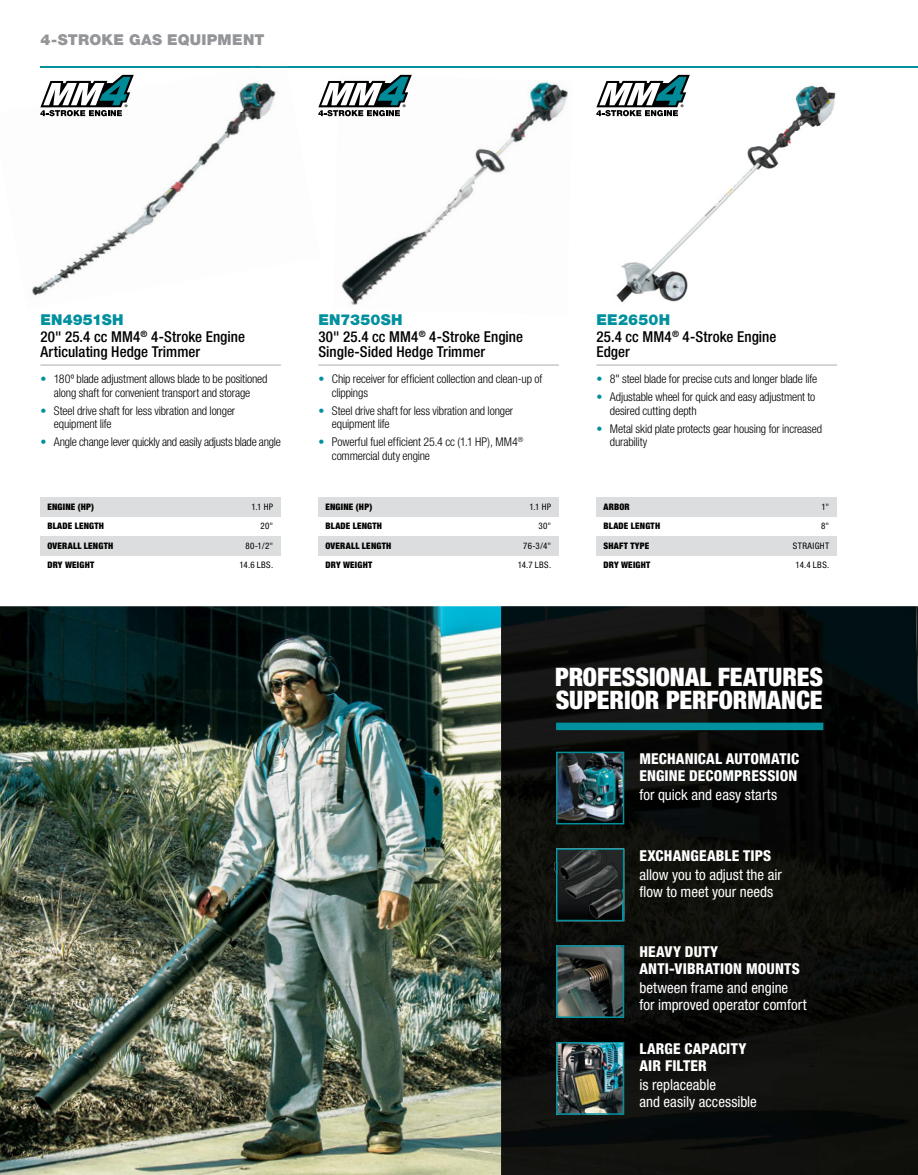
<style>
.page{position:relative;width:918px;height:1175px;background:#fff}
.page>*{position:absolute;margin:0;border:0;box-sizing:border-box;transform-origin:0 0}
.t1{font:900 condensed 25.5px/22.5px "Helvetica Neue";letter-spacing:-.005em;color:#fff}
.t2{font:500 condensed 15px/17.1px "Helvetica Neue";letter-spacing:.005em;color:#000}
.t3{font:condensed 15px/16.5px "Helvetica Neue";color:#fff}
.t4{font:800 condensed 15px/16.5px "Helvetica Neue";letter-spacing:.01em;color:#fff}
.t5{font:900 15px "Helvetica Neue";letter-spacing:.015em;color:#939598}
.t6{font:300 condensed 12px/13.5px "Helvetica Neue";letter-spacing:-.015em;color:#000}
.t7{font:900 condensed 9px "Helvetica Neue";letter-spacing:.02em;color:#000}
.t8{font:condensed 9px "Helvetica Neue";letter-spacing:.035em;color:#000}
.s1{font-weight:900;font-stretch:normal;color:#00909e}
.s2{color:#00909e}
</style>
<div class="page">
<img style="left:0;top:606px;width:501px;height:568px">
<img style="left:501px;top:606px;width:309px;height:308px">
<img style="left:810px;top:606px;width:108px;height:568px">
<img style="left:501px;top:914px;width:320px;height:260px">
<hr style="left:40px;top:66px;width:878px;height:2px;background:#00909e">
<img style="left:559px;top:754px;width:62px;height:67px">
<div style="left:556px;top:751px;width:68px;height:73px;border:2px solid #00909e"></div>
<img style="left:559px;top:948px;width:62px;height:67px">
<div style="left:556px;top:945px;width:68px;height:73px;border:2px solid #00909e"></div>
<img style="left:559px;top:1045px;width:62px;height:66px">
<div style="left:556px;top:1042px;width:68px;height:72px;border:2px solid #00909e"></div>
<svg style="left:554px;top:848px;width:70px;height:73px;background:#253233"></svg>
<img style="left:590px;top:886px;width:16px;height:8px">
<img style="left:32px;top:74px;width:244px;height:222px">
<img style="left:251px;top:66px;width:36px;height:2px">
<img style="left:334px;top:81px;width:234px;height:224px">
<img style="left:614px;top:85px;width:222px;height:218px">
<hr style="left:40px;top:364px;width:241px;height:2px;background:#c7c8ca">
<div style="left:41px;top:497px;width:240px;height:20px;background:#dcddde"></div>
<div style="left:41px;top:536px;width:240px;height:20px;background:#dcddde"></div>
<hr style="left:318px;top:364px;width:241px;height:2px;background:#c7c8ca">
<div style="left:319px;top:497px;width:240px;height:20px;background:#dcddde"></div>
<div style="left:319px;top:536px;width:240px;height:20px;background:#dcddde"></div>
<hr style="left:596px;top:364px;width:241px;height:2px;background:#c7c8ca">
<div style="left:597px;top:497px;width:240px;height:20px;background:#dcddde"></div>
<div style="left:597px;top:536px;width:240px;height:20px;background:#dcddde"></div>
<div style="left:556px;top:722px;width:267px;height:8px;background:#00909e"></div>
<svg style="left:40px;top:75px;width:94px;height:41px"></svg>
<svg style="left:318px;top:75px;width:94px;height:41px"></svg>
<svg style="left:596px;top:75px;width:94px;height:41px"></svg>
<p class="t5" style="left:40px;top:31px;width:225px">4-STROKE GAS EQUIPMENT</p>
<p class="t2" style="left:40px;top:310px;width:206px"><span class="s1">EN4951SH<br></span>20" 25.4 cc MM4<sup>®</sup> 4-Stroke Engine</p>
<p class="t2" style="left:40px;top:343px;width:161px">Articulating Hedge Trimmer</p>
<p class="t6" style="left:40px;top:372px;width:229px;text-align:center"><span class="s2">•</span> 180º blade adjustment allows blade to be positioned along shaft for convenient transport and storage</p>
<p class="t6" style="left:54px;top:403px;width:183px;text-indent:-14px"><span class="s2">•</span> Steel drive shaft for less vibration and longer equipment life</p>
<p class="t6" style="left:40px;top:435px;width:242px"><span class="s2">•</span> Angle change lever quickly and easily adjusts blade angle</p>
<p class="t7" style="left:47px;top:501px;width:48px">ENGINE (HP)</p>
<p class="t8" style="left:251px;top:501px;width:23px">1.1 HP</p>
<p class="t7" style="left:47px;top:520px;width:58px">BLADE LENGTH</p>
<p class="t8" style="left:260px;top:521px;width:14px">20"</p>
<p class="t7" style="left:47px;top:540px;width:67px">OVERALL LENGTH</p>
<p class="t8" style="left:245px;top:540px;width:29px">80-1/2"</p>
<p class="t7" style="left:47px;top:559px;width:48px">DRY WEIGHT</p>
<p class="t8" style="left:240px;top:560px;width:35px">14.6 LBS.</p>
<p class="t2" style="left:318px;top:310px;width:206px"><span class="s1">EN7350SH<br></span>30" 25.4 cc MM4<sup>®</sup> 4-Stroke Engine</p>
<p class="t2" style="left:318px;top:343px;width:168px">Single-Sided Hedge Trimmer</p>
<p class="t6" style="left:332px;top:372px;width:212px;text-indent:-14px"><span class="s2">•</span> Chip receiver for efficient collection and clean-up of clippings</p>
<p class="t6" style="left:332px;top:403px;width:183px;text-indent:-14px"><span class="s2">•</span> Steel drive shaft for less vibration and longer equipment life</p>
<p class="t6" style="left:332px;top:435px;width:193px;text-indent:-13px"><span class="s2">•</span> Powerful fuel efficient 25.4 cc (1.1 HP), MM4<sup>® </sup>commercial duty engine</p>
<p class="t7" style="left:325px;top:501px;width:48px">ENGINE (HP)</p>
<p class="t8" style="left:529px;top:501px;width:23px">1.1 HP</p>
<p class="t7" style="left:325px;top:520px;width:58px">BLADE LENGTH</p>
<p class="t8" style="left:538px;top:521px;width:14px">30"</p>
<p class="t7" style="left:325px;top:540px;width:67px">OVERALL LENGTH</p>
<p class="t8" style="left:523px;top:540px;width:30px">76-3/4"</p>
<p class="t7" style="left:325px;top:559px;width:48px">DRY WEIGHT</p>
<p class="t8" style="left:518px;top:560px;width:35px">14.7 LBS.</p>
<p class="t2" style="left:596px;top:310px;width:182px"><span class="s1">EE2650H<br></span>25.4 cc MM4<sup>®</sup> 4-Stroke Engine</p>
<p class="t2" style="left:596px;top:343px;width:35px">Edger</p>
<p class="t6" style="left:596px;top:372px;width:222px"><span class="s2">•</span> 8" steel blade for precise cuts and longer blade life</p>
<p class="t6" style="left:610px;top:390px;width:207px;text-indent:-14px"><span class="s2">•</span> Adjustable wheel for quick and easy adjustment to desired cutting depth</p>
<p class="t6" style="left:610px;top:421px;width:214px;text-indent:-14px"><span class="s2">•</span> Metal skid plate protects gear housing for increased durability</p>
<p class="t7" style="left:603px;top:501px;width:28px">ARBOR</p>
<p class="t8" style="left:822px;top:501px;width:9px">1"</p>
<p class="t7" style="left:603px;top:520px;width:58px">BLADE LENGTH</p>
<p class="t8" style="left:821px;top:521px;width:10px">8"</p>
<p class="t7" style="left:603px;top:540px;width:47px">SHAFT TYPE</p>
<p class="t8" style="left:793px;top:540px;width:38px">STRAIGHT</p>
<p class="t7" style="left:603px;top:559px;width:48px">DRY WEIGHT</p>
<p class="t8" style="left:796px;top:560px;width:35px">14.4 LBS.</p>
<h1 class="t1" style="left:555px;top:665px;width:270px">PROFESSIONAL FEATURES<br>SUPERIOR PERFORMANCE</h1>
<p class="t4" style="left:639px;top:750px;width:161px">MECHANICAL AUTOMATIC<br>ENGINE DECOMPRESSION</p>
<p class="t3" style="left:639px;top:786px;width:139px">for quick and easy starts</p>
<p class="t4" style="left:639px;top:846px;width:133px">EXCHANGEABLE TIPS</p>
<p class="t3" style="left:639px;top:866px;width:144px">allow you to adjust the air flow to meet your needs</p>
<p class="t4" style="left:639px;top:943px;width:162px">HEAVY DUTY<br>ANTI-VIBRATION MOUNTS</p>
<p class="t3" style="left:639px;top:979px;width:169px">between frame and engine for improved operator comfort</p>
<p class="t4" style="left:639px;top:1040px;width:109px">LARGE CAPACITY<br>AIR FILTER</p>
<p class="t3" style="left:639px;top:1076px;width:119px">is replaceable<br>and easily accessible</p>
</div>
